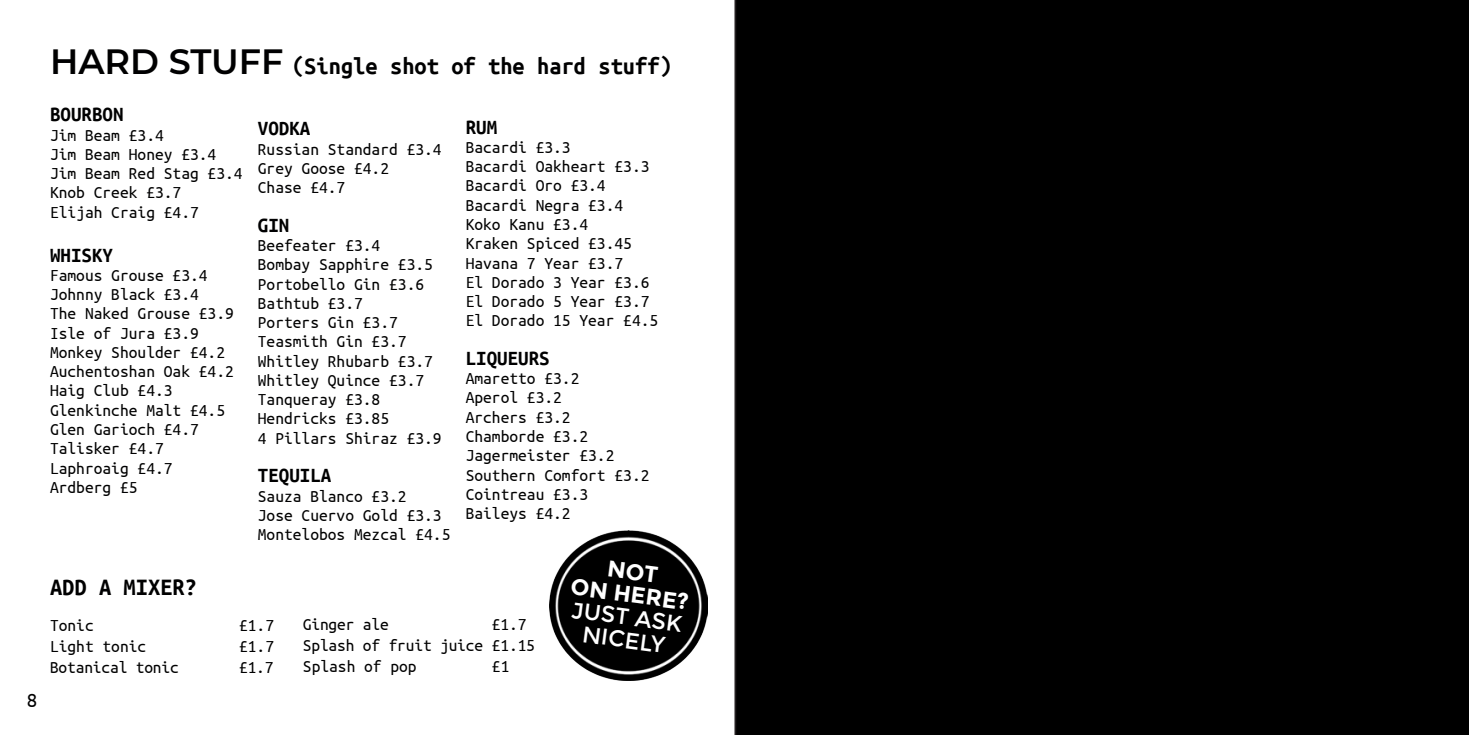
<style>
.page{position:relative;width:1469px;height:735px;background:#fff}
.page>*{position:absolute;margin:0;border:0;box-sizing:border-box;transform-origin:0 0}
.t1{font:700 24.5px "Ubuntu Mono";color:#000001}
.t2{font:22.75px "Montserrat";color:#fff}
.t3{font:700 22.75px/22.8px "Montserrat";color:#fff;text-align:center}
.t4{font:700 21px "Ubuntu Mono";color:#000001}
.t5{font:21px "Ubuntu Mono";color:#000001}
.t6{font:17.5px/19.2px "Ubuntu Mono";color:#000001}
.s1{font-family:"Montserrat";font-weight:600;font-size:35px}
</style>
<div class="page">
<img style="left:549px;top:530px;width:159px;height:150px">
<div style="left:734px;top:0;width:734px;height:734px;background:#000"></div>
<p class="t5" style="left:27px;top:689px;width:12px">8</p>
<p class="t1" style="left:50px;top:54px;width:623px"><span class="s1">HARD STUFF</span> (Single shot of the hard stuff)</p>
<p class="t4" style="left:50px;top:104px;width:75px">BOURBON</p>
<p class="t6" style="left:50px;top:125px;width:115px">Jim Beam £3.4</p>
<p class="t6" style="left:50px;top:144px;width:168px">Jim Beam Honey £3.4</p>
<p class="t6" style="left:50px;top:164px;width:194px">Jim Beam Red Stag £3.4</p>
<p class="t6" style="left:50px;top:183px;width:133px">Knob Creek £3.7</p>
<p class="t6" style="left:50px;top:202px;width:150px">Elijah Craig £4.7</p>
<p class="t4" style="left:50px;top:244px;width:65px">WHISKY</p>
<p class="t6" style="left:50px;top:265px;width:159px">Famous Grouse £3.4</p>
<p class="t6" style="left:50px;top:284px;width:150px">Johnny Black £3.4</p>
<p class="t6" style="left:50px;top:304px;width:185px">The Naked Grouse £3.9</p>
<p class="t6" style="left:50px;top:323px;width:150px">Isle of Jura £3.9</p>
<p class="t6" style="left:50px;top:342px;width:176px">Monkey Shoulder £4.2</p>
<p class="t6" style="left:50px;top:361px;width:185px">Auchentoshan Oak £4.2</p>
<p class="t6" style="left:50px;top:381px;width:124px">Haig Club £4.3</p>
<p class="t6" style="left:50px;top:400px;width:176px">Glenkinche Malt £4.5</p>
<p class="t6" style="left:50px;top:419px;width:150px">Glen Garioch £4.7</p>
<p class="t6" style="left:50px;top:438px;width:115px">Talisker £4.7</p>
<p class="t6" style="left:50px;top:458px;width:124px">Laphroaig £4.7</p>
<p class="t6" style="left:50px;top:477px;width:89px">Ardberg £5</p>
<p class="t4" style="left:465px;top:116px;width:33px">RUM</p>
<p class="t6" style="left:465px;top:137px;width:106px">Bacardi £3.3</p>
<p class="t6" style="left:465px;top:157px;width:185px">Bacardi Oakheart £3.3</p>
<p class="t6" style="left:465px;top:176px;width:141px">Bacardi Oro £3.4</p>
<p class="t6" style="left:465px;top:195px;width:159px">Bacardi Negra £3.4</p>
<p class="t6" style="left:465px;top:214px;width:124px">Koko Kanu £3.4</p>
<p class="t6" style="left:465px;top:234px;width:168px">Kraken Spiced £3.45</p>
<p class="t6" style="left:465px;top:253px;width:159px">Havana 7 Year £3.7</p>
<p class="t6" style="left:465px;top:272px;width:185px">El Dorado 3 Year £3.6<br>El Dorado 5 Year £3.7</p>
<p class="t6" style="left:465px;top:311px;width:194px">El Dorado 15 Year £4.5</p>
<p class="t4" style="left:465px;top:347px;width:85px">LIQUEURS</p>
<p class="t6" style="left:465px;top:368px;width:115px">Amaretto £3.2</p>
<p class="t6" style="left:465px;top:388px;width:98px">Aperol £3.2</p>
<p class="t6" style="left:465px;top:407px;width:106px">Archers £3.2</p>
<p class="t6" style="left:465px;top:426px;width:124px">Chamborde £3.2</p>
<p class="t6" style="left:465px;top:445px;width:150px">Jagermeister £3.2</p>
<p class="t6" style="left:465px;top:465px;width:185px">Southern Comfort £3.2</p>
<p class="t6" style="left:465px;top:484px;width:124px">Cointreau £3.3</p>
<p class="t6" style="left:465px;top:503px;width:106px">Baileys £4.2</p>
<p class="t4" style="left:258px;top:118px;width:54px">VODKA</p>
<p class="t6" style="left:258px;top:139px;width:185px">Russian Standard £3.4</p>
<p class="t6" style="left:258px;top:158px;width:133px">Grey Goose £4.2</p>
<p class="t6" style="left:258px;top:178px;width:89px">Chase £4.7</p>
<p class="t4" style="left:258px;top:214px;width:33px">GIN</p>
<p class="t6" style="left:258px;top:235px;width:124px">Beefeater £3.4</p>
<p class="t6" style="left:258px;top:255px;width:176px">Bombay Sapphire £3.5</p>
<p class="t6" style="left:258px;top:274px;width:168px">Portobello Gin £3.6</p>
<p class="t6" style="left:258px;top:293px;width:106px">Bathtub £3.7</p>
<p class="t6" style="left:258px;top:312px;width:141px">Porters Gin £3.7</p>
<p class="t6" style="left:258px;top:332px;width:150px">Teasmith Gin £3.7</p>
<p class="t6" style="left:258px;top:351px;width:176px">Whitley Rhubarb £3.7</p>
<p class="t6" style="left:258px;top:370px;width:168px">Whitley Quince £3.7</p>
<p class="t6" style="left:258px;top:389px;width:124px">Tanqueray £3.8</p>
<p class="t6" style="left:258px;top:409px;width:133px">Hendricks £3.85</p>
<p class="t6" style="left:258px;top:428px;width:185px">4 Pillars Shiraz £3.9</p>
<p class="t4" style="left:258px;top:464px;width:75px">TEQUILA</p>
<p class="t6" style="left:258px;top:486px;width:150px">Sauza Blanco £3.2</p>
<p class="t6" style="left:258px;top:505px;width:185px">Jose Cuervo Gold £3.3</p>
<p class="t6" style="left:258px;top:524px;width:194px">Montelobos Mezcal £4.5</p>
<p class="t1" style="left:50px;top:574px;width:149px">ADD A MIXER?</p>
<p class="t6" style="left:50px;top:614px;width:45px">Tonic</p>
<p class="t6" style="left:239px;top:614px;width:36px">£1.7</p>
<p class="t6" style="left:50px;top:635px;width:98px">Light tonic</p>
<p class="t6" style="left:239px;top:635px;width:36px">£1.7</p>
<p class="t6" style="left:50px;top:656px;width:130px">Botanical tonic</p>
<p class="t6" style="left:239px;top:656px;width:36px">£1.7</p>
<p class="t6" style="left:303px;top:614px;width:87px">Ginger ale</p>
<p class="t6" style="left:492px;top:614px;width:36px">£1.7</p>
<p class="t6" style="left:303px;top:635px;width:234px">Splash of fruit juice £1.15</p>
<p class="t6" style="left:303px;top:656px;width:115px">Splash of pop</p>
<p class="t6" style="left:492px;top:656px;width:19px">£1</p>
<p class="t3" style="left:575px;top:553px;width:120px;rotate:7deg">NOT<br>ON HERE?</p>
<p class="t2" style="left:573px;top:596px;width:113px;rotate:7deg">JUST ASK</p>
<p class="t2" style="left:584px;top:621px;width:85px;rotate:7deg">NICELY</p>
</div>
